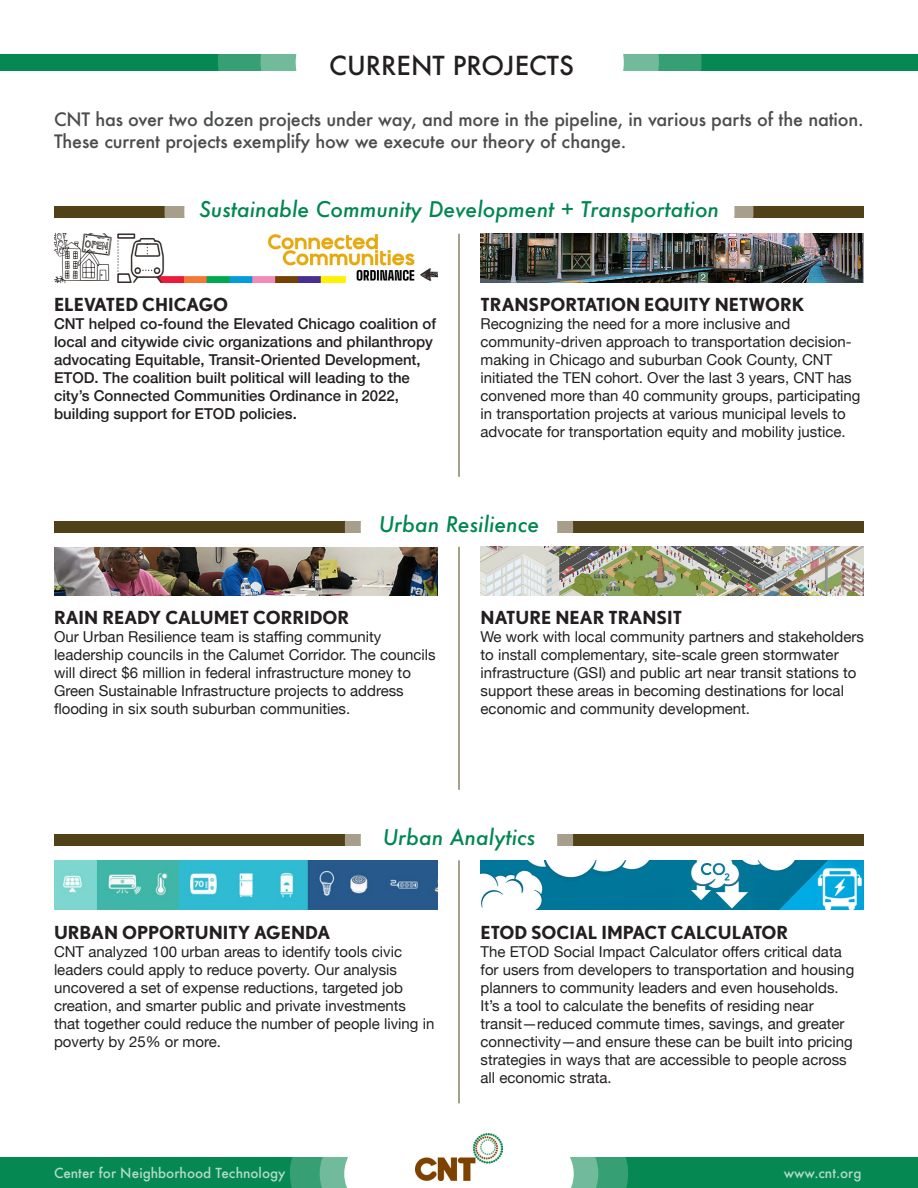
<style>
.page{position:relative;width:918px;height:1188px;background:#fff}
.page>*{position:absolute;margin:0;border:0;box-sizing:border-box;transform-origin:0 0}
.Heading_1{font:500 25.5px "Futura";color:#231f20}
.Heading_3{font:italic 500 21px "Futura";color:#008751}
.Callout_1{font:500 18px/21.6px "Futura";letter-spacing:-.01em;color:#4b4c4d}
.Heading_4{font:700 18px "Nobel";color:#231f20}
.t1{font:15px/18px "Helvetica Neue";color:#231f20}
.t2{font:500 15px/18px "Helvetica Neue";color:#231f20}
.t3{font:500 13.5px "Futura";color:#fff}
</style>
<div class="page">
<div style="left:0;top:1157px;width:918px;height:31px;background:#058851"></div>
<svg style="left:290px;top:1077px;width:338px;height:111px"></svg>
<img style="left:416px;top:1134px;width:86px;height:47px">
<div style="left:54px;top:834px;width:810px;height:12px;background:#504118"></div>
<div style="left:345px;top:728px;width:228px;height:225px;background:#fff;border-radius:50%"></div>
<div style="left:54px;top:521px;width:810px;height:12px;background:#504118"></div>
<div style="left:345px;top:415px;width:228px;height:225px;background:#fff;border-radius:50%"></div>
<div style="left:54px;top:206px;width:810px;height:12px;background:#504118"></div>
<div style="left:165px;top:44px;width:588px;height:334px;background:#fff;border-radius:50%"></div>
<div style="left:1px;top:55px;width:917px;height:16px;background:#058851"></div>
<svg style="left:218px;top:54px;width:484px;height:17px"></svg>
<svg style="left:261px;top:54px;width:398px;height:17px;background:#e5f2ed"></svg>
<hr style="left:459px;top:234px;width:1px;height:243px;background:#48451a">
<img style="left:54px;top:233px;width:383px;height:49px">
<img style="left:481px;top:233px;width:383px;height:49px">
<img style="left:54px;top:547px;width:383px;height:49px">
<img style="left:54px;top:860px;width:383px;height:50px">
<img style="left:481px;top:860px;width:383px;height:50px">
<hr style="left:459px;top:547px;width:1px;height:243px;background:#48451a">
<hr style="left:459px;top:860px;width:1px;height:243px;background:#48451a">
<img style="left:481px;top:547px;width:383px;height:49px">
<p class="Heading_1" style="left:329px;top:48px;width:246px">CURRENT PROJECTS</p>
<p class="Callout_1" style="left:54px;top:109px;width:811px">CNT has over two dozen projects under way, and more in the pipeline, in various parts of the nation.<br>These current projects exemplify how we execute our theory of change.</p>
<p class="Heading_3" style="left:199px;top:195px;width:522px">Sustainable Community Development + Transportation</p>
<p class="Heading_4" style="left:54px;top:293px;width:176px">ELEVATED CHICAGO</p>
<p class="t2" style="left:54px;top:313px;width:384px">CNT helped co-found the Elevated Chicago coalition of local and citywide civic organizations and philanthropy advocating Equitable, Transit-Oriented Development, ETOD. The coalition built political will leading to the city’s Connected Communities Ordinance in 2022, building support for ETOD policies.</p>
<p class="Heading_4" style="left:481px;top:293px;width:325px">TRANSPORTATION EQUITY NETWORK</p>
<p class="t1" style="left:481px;top:315px;width:381px">Recognizing the need for a more inclusive and community-driven approach to transportation decision&shy;making in Chicago and suburban Cook County, CNT initiated the TEN cohort. Over the last 3 years, CNT has convened more than 40 community groups, participating in transportation projects at various municipal levels to advocate for transportation equity and mobility justice.</p>
<p class="Heading_3" style="left:379px;top:510px;width:162px">Urban Resilience</p>
<p class="Heading_4" style="left:54px;top:606px;width:297px">RAIN READY CALUMET CORRIDOR</p>
<p class="t1" style="left:54px;top:628px;width:383px">Our Urban Resilience team is staffing community leadership councils in the Calumet Corridor. The councils will direct $6 million in federal infrastructure money to Green Sustainable Infrastructure projects to address flooding in six south suburban communities.</p>
<p class="Heading_4" style="left:481px;top:606px;width:203px">NATURE NEAR TRANSIT</p>
<p class="t1" style="left:481px;top:628px;width:385px">We work with local community partners and stakeholders to install complementary, site-scale green stormwater infrastructure (GSI) and public art near transit stations to support these areas in becoming destinations for local economic and community development.</p>
<p class="Heading_3" style="left:383px;top:823px;width:154px">Urban Analytics</p>
<p class="Heading_4" style="left:54px;top:921px;width:278px">URBAN OPPORTUNITY AGENDA</p>
<p class="t1" style="left:54px;top:943px;width:382px">CNT analyzed 100 urban areas to identify tools civic leaders could apply to reduce poverty. Our analysis uncovered a set of expense reductions, targeted job creation, and smarter public and private investments that together could reduce the number of people living in poverty by 25% or more.</p>
<p class="Heading_4" style="left:481px;top:921px;width:309px">ETOD SOCIAL IMPACT CALCULATOR</p>
<p class="t1" style="left:481px;top:943px;width:375px">The ETOD Social Impact Calculator offers critical data for users from developers to transportation and housing planners to community leaders and even households.<br>It’s a tool to calculate the benefits of residing near transit—reduced commute times, savings, and greater connectivity—and ensure these can be built into pricing strategies in ways that are accessible to people across all economic strata.</p>
<p class="t3" style="left:54px;top:1163px;width:233px">Center for Neighborhood Technology</p>
<p class="t3" style="left:784px;top:1163px;width:79px">www.cnt.org</p>
</div>
